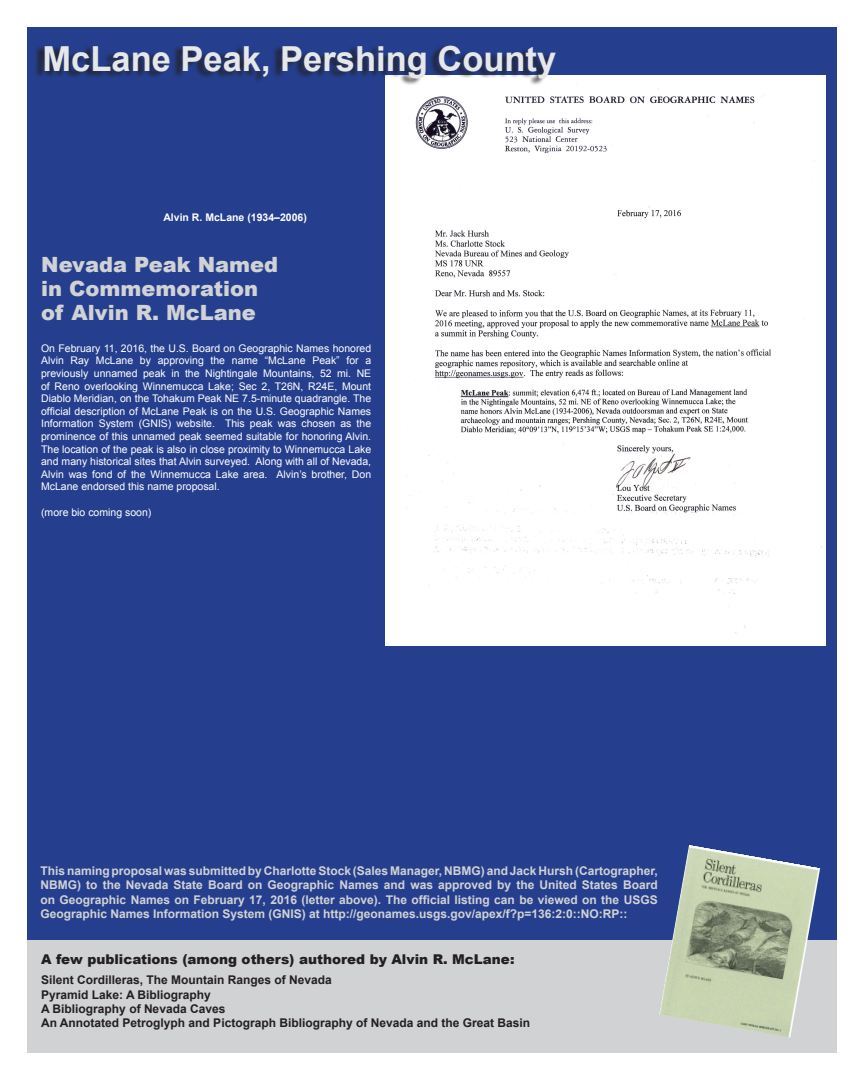
<style>
.page{position:relative;width:864px;height:1080px;background:#fff}
.page>*{position:absolute;margin:0;border:0;box-sizing:border-box;transform-origin:0 0}
.t1{font:700 34.5px "Arial";color:#e6e7e9}
.t2{font:900 21px/24px "Arial";color:#d1d2d4}
.t3{font:900 13.5px "Arial";color:#231f20}
.t4{font:700 12px/14.4px "Arial";color:#d1d2d4;text-align:justify}
.t5{font:700 12px "Arial";color:#231f20}
.t6{font:10.5px/12.6px "Arial";color:#fff;text-align:justify}
.t7{font:700 10.5px "Arial";color:#fff}
</style>
<div class="page">
<div style="left:27px;top:27px;width:810px;height:1026px;background:#253f8e"></div>
<div style="left:27px;top:941px;width:810px;height:112px;background:#d1d2d4"></div>
<img style="left:385px;top:75px;width:441px;height:571px">
<img style="left:659px;top:845px;width:161px;height:193px">
<div style="left:34px;top:45px;width:519px;height:41px;background:#231f20;opacity:.75"></div>
<p class="t1" style="left:43px;top:36px;width:515px">McLane Peak, Pershing County</p>
<p class="t7" style="left:163px;top:210px;width:145px">Alvin R. McLane (1934–2006)</p>
<p class="t2" style="left:41px;top:251px;width:238px">Nevada Peak Named in Commemoration of Alvin R. McLane</p>
<p class="t6" style="left:41px;top:342px;width:332px">On February 11, 2016, the U.S. Board on Geographic Names honored Alvin Ray McLane by approving the name “McLane Peak” for a previously unnamed peak in the Nightingale Mountains, 52 mi. NE of Reno overlooking Winnemucca Lake; Sec 2, T26N, R24E, Mount Diablo Meridian, on the Tohakum Peak NE 7.5-minute quadrangle. The official description of McLane Peak is on the U.S. Geographic Names Information System (GNIS) website. This peak was chosen as the prominence of this unnamed peak seemed suitable for honoring Alvin.<br>The location of the peak is also in close proximity to Winnemucca Lake and many historical sites that Alvin surveyed. Along with all of Nevada, Alvin was fond of the Winnemucca Lake area. Alvin’s brother, Don McLane endorsed this name proposal.</p>
<p class="t6" style="left:41px;top:506px;width:112px">(more bio coming soon)</p>
<p class="t4" style="left:40px;top:864px;width:619px">This naming proposal was submitted by Charlotte Stock (Sales Manager, NBMG) and Jack Hursh (Cartographer, NBMG) to the Nevada State Board on Geographic Names and was approved by the United States Board on Geographic Names on February 17, 2016 (letter above). The official listing can be viewed on the USGS Geographic Names Information System (GNIS) at http://geonames.usgs.gov/apex/f?p=136:2:0::NO:RP::</p>
<p class="t3" style="left:41px;top:950px;width:475px">A few publications (among others) authored by Alvin R. McLane:</p>
<p class="t5" style="left:41px;top:972px;width:292px">Silent Cordilleras, The Mountain Ranges of Nevada</p>
<p class="t5" style="left:41px;top:986px;width:171px">Pyramid Lake: A Bibliography</p>
<p class="t5" style="left:41px;top:1001px;width:186px">A Bibliography of Nevada Caves</p>
<p class="t5" style="left:41px;top:1015px;width:490px">An Annotated Petroglyph and Pictograph Bibliography of Nevada and the Great Basin</p>
</div>
